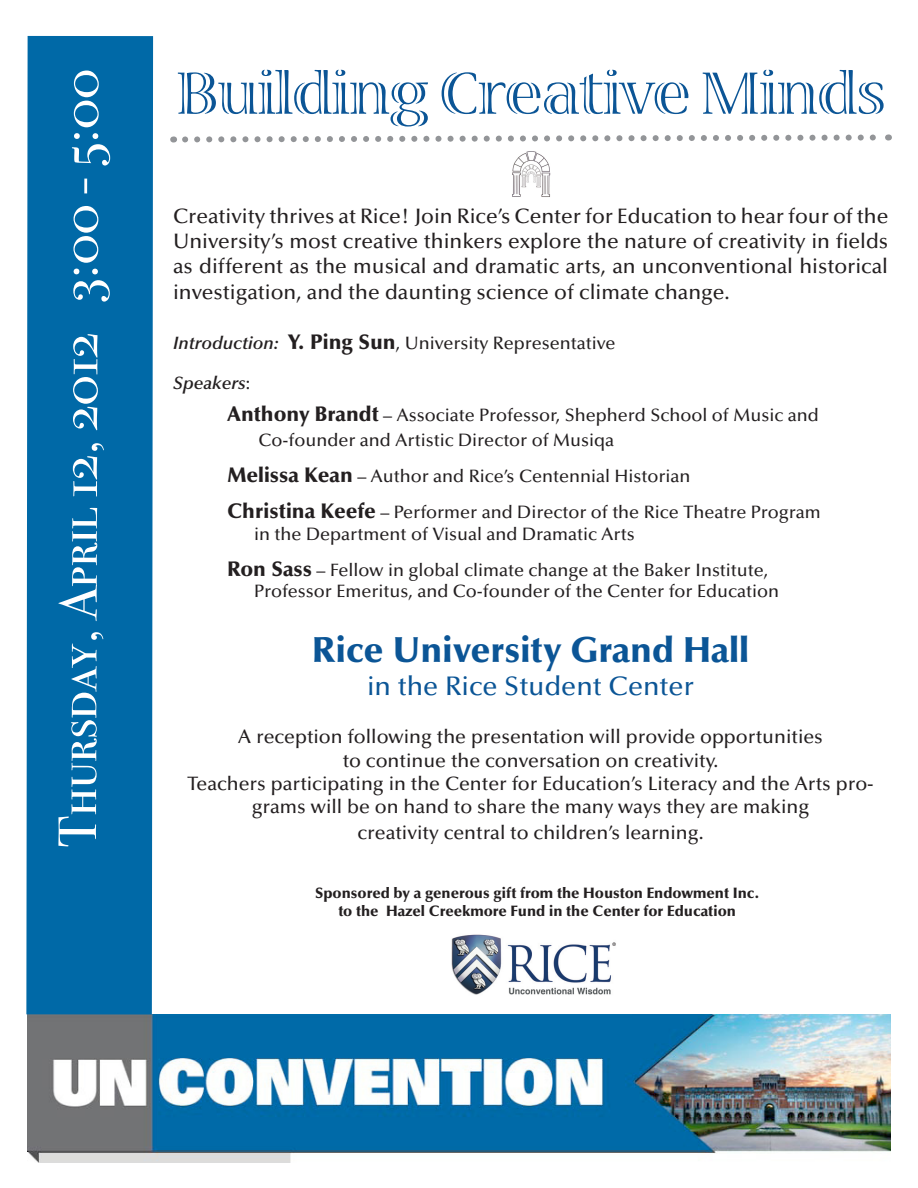
<style>
.page{position:relative;width:918px;height:1188px;background:#fff}
.page>*{position:absolute;margin:0;border:0;box-sizing:border-box;transform-origin:0 0}
.t1{font:60px "Viva Std";color:#0b5596}
.t2{font:54px "Bodoni Svty Two SCITCTT Book";letter-spacing:-.005em;color:#fff}
.t3{font:900 36px "Optima";color:#0b5596}
.t4{font:500 27px "Optima";color:#0b5596}
.t5{font:500 21px/25.2px "Optima";color:#231f20;text-align:justify}
.t6{font:500 19.5px/23.4px "Optima";color:#231f20;text-align:center}
.t7{font:500 18px/36px "Optima";color:#231f20}
.t8{font:900 15px/18px "Optima";color:#231f20;text-align:center}
.s1{font-weight:600;font-style:italic}
.s2{font-weight:900;font-size:21px}
</style>
<div class="page">
<img style="left:27px;top:1014px;width:864px;height:148px">
<div style="left:26px;top:36px;width:127px;height:979px;background:#0069a7"></div>
<svg style="left:173px;top:134px;width:716px;height:9px"></svg>
<img style="left:512px;top:151px;width:39px;height:46px">
<img style="left:451px;top:934px;width:165px;height:61px">
<h2 class="t2" style="left:46px;top:847px;width:780px;rotate:-90deg">Thursday, April 12, 2012 3:00 - 5:00</h2>
<h1 class="t1" style="left:177px;top:63px;width:711px">Building Creative Minds</h1>
<p class="t5" style="left:173px;top:204px;width:717px">Creativity thrives at Rice! Join Rice’s Center for Education to hear four of the University’s most creative thinkers explore the nature of creativity in fields as different as the musical and dramatic arts, an unconventional historical investigation, and the daunting science of climate change.</p>
<p class="t7" style="left:173px;top:325px;width:444px"><span class="s1">Introduction:</span> <span class="s2">Y. Ping Sun</span>, University Representative</p>
<p class="t7" style="left:227px;top:367px;width:593px;line-height:32.4px;text-indent:-54px"><span class="s1">Speakers</span>:<br><span class="s2">Anthony Brandt</span> – Associate Professor, Shepherd School of Music and</p>
<p class="t7" style="left:227px;top:423px;width:595px;text-indent:32px">Co-founder and Artistic Director of Musiqa<br><span class="s2">Melissa Kean</span> – Author and Rice’s Centennial Historian<br><span class="s2">Christina Keefe</span> – Performer and Director of the Rice Theatre Program</p>
<p class="t7" style="left:227px;top:516px;width:543px;text-indent:27px">in the Department of Visual and Dramatic Arts<br><span class="s2">Ron Sass</span> – Fellow in global climate change at the Baker Institute,</p>
<p class="t7" style="left:254px;top:574px;width:526px">Professor Emeritus, and Co-founder of the Center for Education</p>
<h3 class="t3" style="left:312px;top:629px;width:439px">Rice University Grand Hall</h3>
<h3 class="t4" style="left:367px;top:670px;width:329px">in the Rice Student Center</h3>
<p class="t6" style="left:187px;top:726px;width:688px">A reception following the presentation will provide opportunities<br>to continue the conversation on creativity.<br>Teachers participating in the Center for Education’s Literacy and the Arts pro&shy;grams will be on hand to share the many ways they are making</p>
<p class="t6" style="left:358px;top:821px;width:348px">creativity central to children’s learning.</p>
<p class="t8" style="left:315px;top:884px;width:446px">Sponsored by a generous gift from the Houston Endowment Inc. to the Hazel Creekmore Fund in the Center for Education</p>
</div>
